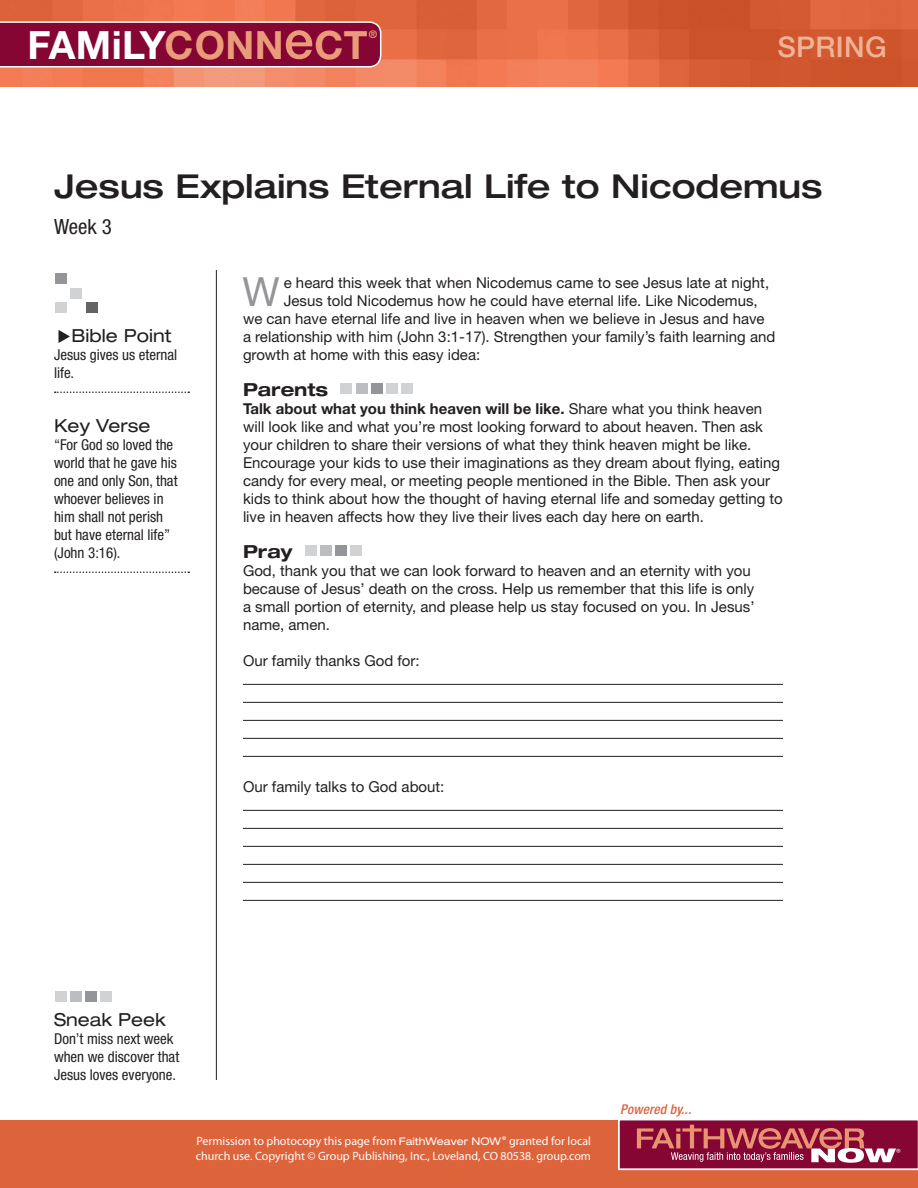
<style>
.page{position:relative;width:918px;height:1188px;background:#fff}
.page>*{position:absolute;margin:0;border:0;box-sizing:border-box;transform-origin:0 0}
.FW13_Intrograph{font:40.2px "Helvetica Neue LT Std";color:#939598}
.t1{font:700 39px "Helvetica Neue LT Std";letter-spacing:.01em;color:#fff}
.FC13_Lesson_Head{font:500 expanded 33px "Helvetica Neue LT Std";color:#231f20}
.t2{font:500 28.5px "Helvetica Neue LT Std";letter-spacing:.01em;color:#efb395}
.FC13_Week{font:condensed 21px "Helvetica Neue LT Std";color:#231f20}
.FW13_Sidebar_Head{font:expanded 18px "Helvetica Neue LT Std";color:#231f20}
.FW13_Subhead_3{font:700 expanded 18px "Helvetica Neue LT Std";color:#231f20}
.FW13_Body_Copy{font:15px/18px "Helvetica Neue LT Std";color:#231f20}
.FW13_Intrograph-2{font:15px "Helvetica Neue LT Std";color:#231f20}
.FW13_Sidebar_underli{font:condensed 15px/18px "Helvetica Neue LT Std";color:#231f20}
.FW13_Sidebar_Body_Co{font:condensed 15px/18px "Helvetica Neue LT Std";color:#231f20}
.t3{font:italic 500 condensed 13.5px "Helvetica Neue LT Std";letter-spacing:.01em;color:#dd633b}
.t4{font:12px/15px "Myriad Pro";color:#fff}
.t5{font:300 12px "Myriad Pro";color:#fff}
.t6{font:700 10.5px "Helvetica Neue LT Std";color:#ea9c7a}
.s1{color:#ea9c7a}
.s2{font-weight:500;font-size:53.25px;color:#ea9c7a}
.s3{font-weight:700}
.s4{font-family:"Helvetica Neue LT Std";font-stretch:expanded;font-size:10.5px}
</style>
<div class="page">
<div style="left:0;top:1120px;width:918px;height:68px;background:#dd633b"></div>
<img style="left:0;top:0;width:918px;height:86px">
<svg style="left:0;top:21px;width:382px;height:47px;background:#8f1941"></svg>
<hr style="left:216px;top:270px;width:1px;height:810px;background:#231f20">
<div style="left:56px;top:303px;width:11px;height:10px;background:#d1d2d4"></div>
<div style="left:86px;top:303px;width:11px;height:10px;background:#636366"></div>
<div style="left:71px;top:288px;width:11px;height:10px;background:#d1d2d4"></div>
<div style="left:56px;top:273px;width:11px;height:11px;background:#939598"></div>
<svg style="left:618px;top:1120px;width:300px;height:50px;background:#a23955"></svg>
<div style="left:101px;top:991px;width:11px;height:11px;background:#d1d2d4"></div>
<div style="left:86px;top:991px;width:11px;height:11px;background:#939598"></div>
<div style="left:71px;top:991px;width:11px;height:11px;background:#bcbdc0"></div>
<div style="left:55px;top:991px;width:12px;height:11px;background:#d1d2d4"></div>
<hr style="left:243px;top:684px;width:540px;height:1px;background:#231f20">
<hr style="left:243px;top:702px;width:540px;height:1px;background:#231f20">
<hr style="left:243px;top:720px;width:540px;height:1px;background:#231f20">
<hr style="left:243px;top:738px;width:540px;height:1px;background:#231f20">
<hr style="left:243px;top:756px;width:540px;height:1px;background:#231f20">
<hr style="left:243px;top:810px;width:540px;height:1px;background:#231f20">
<hr style="left:243px;top:828px;width:540px;height:1px;background:#231f20">
<hr style="left:243px;top:846px;width:540px;height:1px;background:#231f20">
<hr style="left:243px;top:864px;width:540px;height:1px;background:#231f20">
<hr style="left:243px;top:882px;width:540px;height:1px;background:#231f20">
<hr style="left:243px;top:900px;width:540px;height:1px;background:#231f20">
<div style="left:402px;top:383px;width:11px;height:11px;background:#d1d2d4"></div>
<div style="left:386px;top:383px;width:11px;height:11px;background:#d1d2d4"></div>
<div style="left:371px;top:383px;width:11px;height:11px;background:#939598"></div>
<div style="left:356px;top:383px;width:11px;height:11px;background:#bcbdc0"></div>
<div style="left:341px;top:383px;width:11px;height:11px;background:#d1d2d4"></div>
<div style="left:350px;top:545px;width:11px;height:11px;background:#d1d2d4"></div>
<div style="left:335px;top:545px;width:11px;height:11px;background:#939598"></div>
<div style="left:320px;top:545px;width:11px;height:11px;background:#bcbdc0"></div>
<div style="left:305px;top:545px;width:11px;height:11px;background:#d1d2d4"></div>
<svg style="left:55px;top:392px;width:134px;height:1px"></svg>
<svg style="left:55px;top:572px;width:134px;height:1px"></svg>
<p class="t6" style="left:369px;top:27px;width:10px">®</p>
<h2 class="t1" style="left:27px;top:21px;width:342px">FAMiLY<span class="s1">CONN</span><span class="s2">e</span><span class="s1">CT</span></h2>
<h3 class="t2" style="left:778px;top:30px;width:111px">SPRING</h3>
<p class="FC13_Lesson_Head" style="left:54px;top:166px;width:770px">Jesus Explains Eternal Life to Nicodemus</p>
<p class="FC13_Week" style="left:54px;top:214px;width:59px">Week 3</p>
<p class="FW13_Sidebar_Head" style="left:71px;top:325px;width:101px">Bible Point</p>
<p class="FW13_Sidebar_underli" style="left:54px;top:346px;width:125px">Jesus gives us eternal life.</p>
<p class="FW13_Sidebar_Head" style="left:54px;top:415px;width:98px">Key Verse</p>
<p class="FW13_Sidebar_underli" style="left:54px;top:436px;width:125px">“For God so loved the world that he gave his one and only Son, that whoever believes in him shall not perish but have eternal life” (John 3:16).</p>
<p class="FW13_Intrograph" style="left:243px;top:268px;width:39px">W</p>
<p class="FW13_Intrograph-2" style="left:284px;top:274px;width:487px">e heard this week that when Nicodemus came to see Jesus late at night,</p>
<p class="FW13_Intrograph-2" style="left:284px;top:292px;width:475px">Jesus told Nicodemus how he could have eternal life. Like Nicodemus,</p>
<p class="FW13_Intrograph-2" style="left:243px;top:310px;width:523px">we can have eternal life and live in heaven when we believe in Jesus and have</p>
<p class="FW13_Intrograph-2" style="left:243px;top:328px;width:534px">a relationship with him (John 3:1-17). Strengthen your family’s faith learning and</p>
<p class="FW13_Intrograph-2" style="left:243px;top:346px;width:239px">growth at home with this easy idea:</p>
<p class="FW13_Subhead_3" style="left:243px;top:378px;width:87px">Parents</p>
<p class="FW13_Body_Copy" style="left:243px;top:399px;width:541px"><span class="s3">Talk about what you think heaven will be like.</span> Share what you think heaven will look like and what you’re most looking forward to about heaven. Then ask your children to share their versions of what they think heaven might be like.<br>Encourage your kids to use their imaginations as they dream about flying, eating candy for every meal, or meeting people mentioned in the Bible. Then ask your kids to think about how the thought of having eternal life and someday getting to live in heaven affects how they live their lives each day here on earth.</p>
<p class="FW13_Subhead_3" style="left:243px;top:540px;width:51px">Pray</p>
<p class="FW13_Body_Copy" style="left:243px;top:561px;width:513px">God, thank you that we can look forward to heaven and an eternity with you because of Jesus’ death on the cross. Help us remember that this life is only a small portion of eternity, and please help us stay focused on you. In Jesus’ name, amen.</p>
<p class="FW13_Body_Copy" style="left:243px;top:651px;width:178px">Our family thanks God for:</p>
<p class="FW13_Body_Copy" style="left:243px;top:777px;width:203px">Our family talks to God about:</p>
<p class="FW13_Sidebar_Head" style="left:54px;top:1009px;width:113px">Sneak Peek</p>
<p class="FW13_Sidebar_Body_Co" style="left:54px;top:1030px;width:127px">Don’t miss next week when we discover that<br>Jesus loves everyone.</p>
<p class="t4" style="left:196px;top:1134px;width:397px">Permission to photocopy this page from <span class="s4">FaithWeaver NOW</span> <sup>®</sup> granted for local church use. Copyright © Group Publishing, Inc., Loveland, CO 80538. group.com</p>
<p class="t3" style="left:620px;top:1102px;width:72px">Powered by...</p>
<p class="t5" style="left:896px;top:1146px;width:6px">®</p>
</div>
